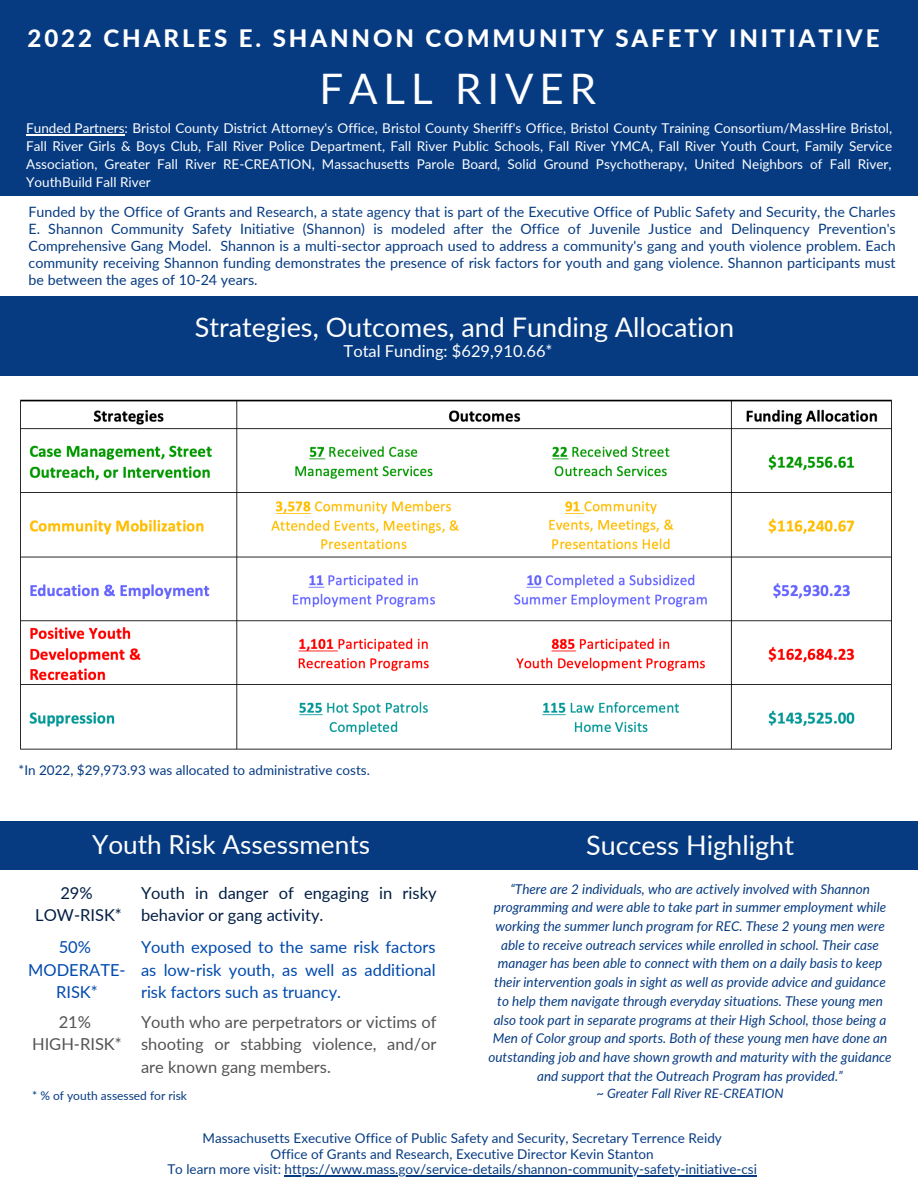
<style>
.page{position:relative;width:918px;height:1188px;background:#fff}
.page>*{position:absolute;margin:0;border:0;box-sizing:border-box;transform-origin:0 0}
.t1{font:42.15px "Lato";letter-spacing:.14em;color:#fff}
.t2{font:27px "Lato";color:#fff}
.t3{font:26.1px "Lato";color:#fff}
.t4{font:800 24px "Lato";letter-spacing:.12em;color:#fff}
.t5{font:16.5px/22.5px "Lato";color:#004aad;text-align:justify}
.t6{font:16.5px/22.5px "Lato";color:#545454;text-align:center}
.t7{font:16.5px/22.5px "Lato";color:#021e44}
.t8{font:16.5px "Lato";color:#fff}
.t9{font:14.25px/17px "Lato";color:#063b82;text-align:justify}
.t10{font:italic 13.5px/18.8px "Lato";color:#063b82;text-align:center}
.t11{font:13.5px/18px "Lato";color:#fff;text-align:justify}
.t12{font:13.5px/15.8px "Lato";color:#063b82;text-align:center}
.t13{font:italic 13.05px "Lato";color:#063b82}
.t14{font:12px "Lato";color:#063b82}
</style>
<div class="page">
<div style="left:0;top:0;width:918px;height:195px;background:#063b82"></div>
<div style="left:0;top:296px;width:918px;height:79px;background:#063b82"></div>
<div style="left:0;top:821px;width:918px;height:48px;background:#063b82"></div>
<img style="left:20px;top:399px;width:872px;height:351px">
<hr style="left:26px;top:134px;width:99px;height:1px;background:#fff">
<hr style="left:285px;top:1176px;width:472px;height:1px;background:#063b82">
<h3 class="t4" style="left:28px;top:24px;width:853px">2022 CHARLES E. SHANNON COMMUNITY SAFETY INITIATIVE</h3>
<h1 class="t1" style="left:319px;top:62px;width:278px">FALL RIVER</h1>
<p class="t11" style="left:26px;top:119px;width:868px">Funded Partners: Bristol County District Attorney's Office, Bristol County Sheriff's Office, Bristol County Training Consortium/MassHire Bristol, Fall River Girls &amp; Boys Club, Fall River Police Department, Fall River Public Schools, Fall River YMCA, Fall River Youth Court, Family Service Association, Greater Fall River RE-CREATION, Massachusetts Parole Board, Solid Ground Psychotherapy, United Neighbors of Fall River, YouthBuild Fall River</p>
<p class="t9" style="left:29px;top:203px;width:869px">Funded by the Office of Grants and Research, a state agency that is part of the Executive Office of Public Safety and Security, the Charles E. Shannon Community Safety Initiative (Shannon) is modeled after the Office of Juvenile Justice and Delinquency Prevention's Comprehensive Gang Model. Shannon is a multi-sector approach used to address a community's gang and youth violence problem. Each community receiving Shannon funding demonstrates the presence of risk factors for youth and gang violence. Shannon participants must be between the ages of 10-24 years.</p>
<h2 class="t2" style="left:195px;top:310px;width:541px">Strategies, Outcomes, and Funding Allocation</h2>
<p class="t8" style="left:344px;top:341px;width:211px">Total Funding: $629,910.66*</p>
<p class="t12" style="left:19px;top:762px;width:353px">*In 2022, $29,973.93 was allocated to administrative costs.</p>
<h3 class="t3" style="left:92px;top:828px;width:279px">Youth Risk Assessments</h3>
<h2 class="t2" style="left:586px;top:828px;width:209px">Success Highlight</h2>
<p class="t7" style="left:141px;top:881px;width:297px">Youth in danger of engaging in risky behavior or gang activity.</p>
<p class="t5" style="left:141px;top:935px;width:296px">Youth exposed to the same risk factors as low-risk youth, as well as additional risk factors such as truancy.</p>
<p class="t7" style="left:35px;top:881px;width:88px;text-align:center">29%<br>LOW-RISK*</p>
<p class="t5" style="left:28px;top:935px;width:99px;text-align:center">50%<br>MODERATE-<br>RISK*</p>
<p class="t6" style="left:32px;top:1010px;width:91px">21%<br>HIGH-RISK*</p>
<p class="t6" style="left:141px;top:1010px;width:297px;text-align:justify">Youth who are perpetrators or victims of shooting or stabbing violence, and/or are known gang members.</p>
<p class="t14" style="left:32px;top:1088px;width:156px">* % of youth assessed for risk</p>
<p class="t10" style="left:488px;top:879px;width:405px">“There are 2 individuals, who are actively involved with Shannon programming and were able to take part in summer employment while working the summer lunch program for REC. These 2 young men were able to receive outreach services while enrolled in school. Their case manager has been able to connect with them on a daily basis to keep their intervention goals in sight as well as provide advice and guidance to help them navigate through everyday situations. These young men also took part in separate programs at their High School, those being a Men of Color group and sports. Both of these young men have done an outstanding job and have shown growth and maturity with the guidance and support that the Outreach Program has provided.”</p>
<p class="t13" style="left:596px;top:1086px;width:189px">~ Greater Fall River RE-CREATION</p>
<p class="t12" style="left:167px;top:1130px;width:591px">Massachusetts Executive Office of Public Safety and Security, Secretary Terrence Reidy<br>Office of Grants and Research, Executive Director Kevin Stanton<br>To learn more visit: https://www.mass.gov/service-details/shannon-community-safety-initiative-csi</p>
</div>
